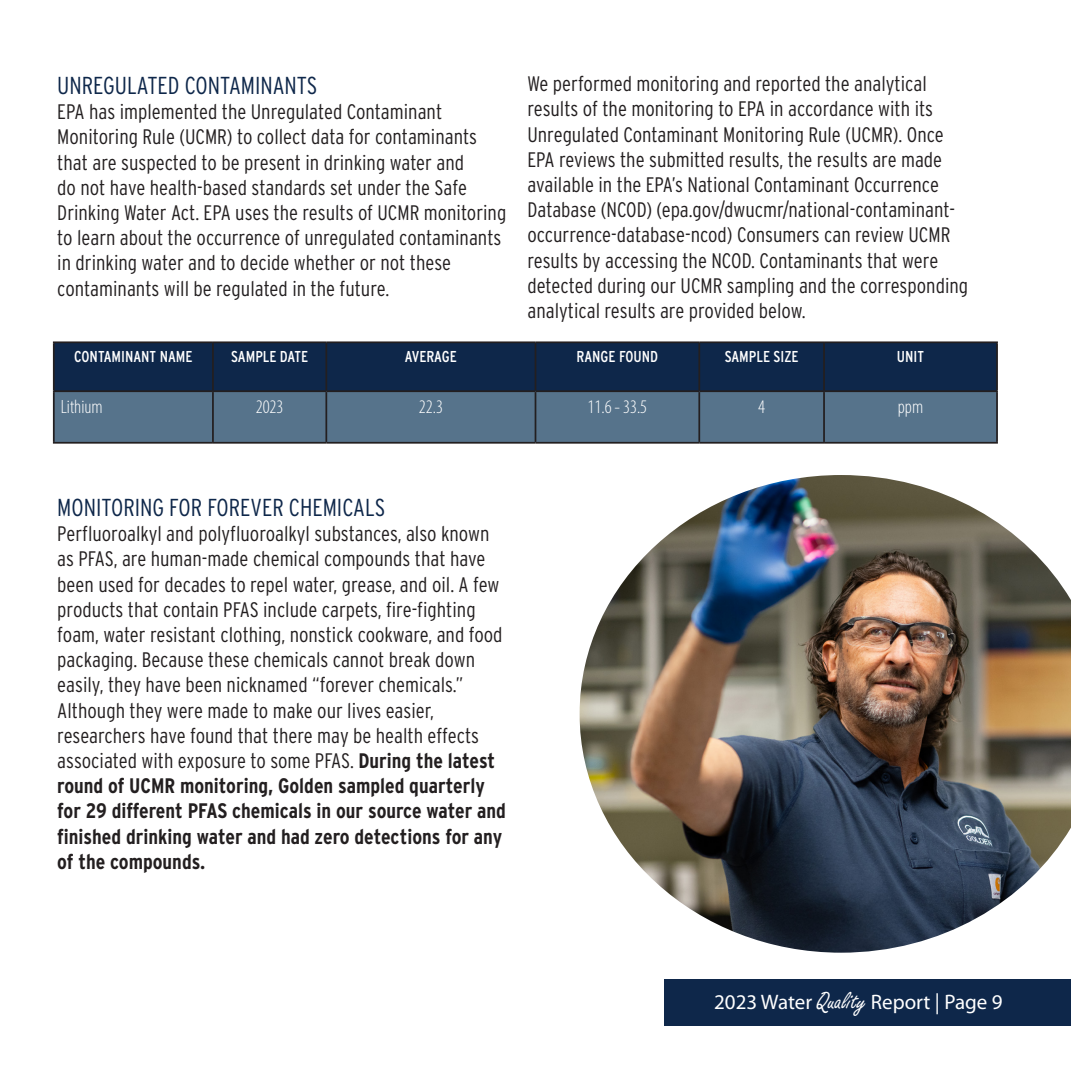
<style>
.page{position:relative;width:1071px;height:1071px;background:#fff}
.page>*{position:absolute;margin:0;border:0;box-sizing:border-box;transform-origin:0 0}
.t1{font:300 24.5px "Interstate Condensed";color:#0e274a}
.t2{font:300 21px/25.2px "Interstate Condensed";color:#231f20}
.t3{font:21px "Myriad Pro";color:#fff}
.t4{font:300 condensed 19.25px "Myriad Pro";color:#fff}
.t5{font:15.75px "Interstate Condensed";color:#fff}
.s1{font-weight:700}
.s2{font-family:"Freestyle Script";font-size:26.25px}
</style>
<div class="page">
<div style="left:664px;top:979px;width:407px;height:47px;background:#0e274a"></div>
<div style="left:55px;top:342px;width:941px;height:49px;background:#0e274a"></div>
<div style="left:55px;top:391px;width:941px;height:52px;background:#56738b"></div>
<hr style="left:53px;top:341px;width:160px;height:2px;background:#231f20">
<hr style="left:53px;top:343px;width:2px;height:47px;background:#231f20">
<hr style="left:213px;top:341px;width:113px;height:2px;background:#231f20">
<hr style="left:212px;top:343px;width:2px;height:47px;background:#231f20">
<hr style="left:326px;top:341px;width:209px;height:2px;background:#231f20">
<hr style="left:325px;top:343px;width:2px;height:47px;background:#231f20">
<hr style="left:536px;top:341px;width:163px;height:2px;background:#231f20">
<hr style="left:535px;top:343px;width:1px;height:47px;background:#231f20">
<hr style="left:699px;top:341px;width:125px;height:2px;background:#231f20">
<hr style="left:698px;top:343px;width:2px;height:47px;background:#231f20">
<hr style="left:824px;top:341px;width:174px;height:2px;background:#231f20">
<hr style="left:823px;top:343px;width:2px;height:47px;background:#231f20">
<hr style="left:996px;top:343px;width:2px;height:47px;background:#231f20">
<hr style="left:53px;top:390px;width:160px;height:2px;background:#231f20">
<hr style="left:53px;top:392px;width:2px;height:50px;background:#231f20">
<hr style="left:213px;top:390px;width:113px;height:2px;background:#231f20">
<hr style="left:212px;top:392px;width:2px;height:50px;background:#231f20">
<hr style="left:326px;top:390px;width:209px;height:2px;background:#231f20">
<hr style="left:325px;top:392px;width:2px;height:50px;background:#231f20">
<hr style="left:536px;top:390px;width:163px;height:2px;background:#231f20">
<hr style="left:535px;top:392px;width:1px;height:50px;background:#231f20">
<hr style="left:699px;top:390px;width:125px;height:2px;background:#231f20">
<hr style="left:698px;top:392px;width:2px;height:50px;background:#231f20">
<hr style="left:824px;top:390px;width:174px;height:2px;background:#231f20">
<hr style="left:823px;top:392px;width:2px;height:50px;background:#231f20">
<hr style="left:996px;top:392px;width:2px;height:50px;background:#231f20">
<hr style="left:53px;top:442px;width:160px;height:2px;background:#231f20">
<hr style="left:213px;top:442px;width:113px;height:2px;background:#231f20">
<hr style="left:326px;top:442px;width:209px;height:2px;background:#231f20">
<hr style="left:536px;top:442px;width:163px;height:2px;background:#231f20">
<hr style="left:699px;top:442px;width:125px;height:2px;background:#231f20">
<hr style="left:824px;top:442px;width:174px;height:2px;background:#231f20">
<img style="left:580px;top:475px;width:491px;height:478px">
<p class="t1" style="left:57px;top:72px;width:262px">UNREGULATED CONTAMINANTS</p>
<p class="t2" style="left:57px;top:99px;width:451px">EPA has implemented the Unregulated Contaminant Monitoring Rule (UCMR) to collect data for contaminants that are suspected to be present in drinking water and<br>do not have health-based standards set under the Safe Drinking Water Act. EPA uses the results of UCMR monitoring to learn about the occurrence of unregulated contaminants in drinking water and to decide whether or not these contaminants will be regulated in the future.</p>
<p class="t2" style="left:527px;top:71px;width:442px">We performed monitoring and reported the analytical results of the monitoring to EPA in accordance with its Unregulated Contaminant Monitoring Rule (UCMR). Once EPA reviews the submitted results, the results are made available in the EPA’s National Contaminant Occurrence Database (NCOD) (epa.gov/dwucmr/national-contaminant&shy;occurrence-database-ncod) Consumers can review UCMR results by accessing the NCOD. Contaminants that were detected during our UCMR sampling and the corresponding analytical results are provided below.</p>
<p class="t5" style="left:74px;top:348px;width:120px">CONTAMINANT NAME</p>
<p class="t5" style="left:231px;top:348px;width:78px">SAMPLE DATE</p>
<p class="t5" style="left:405px;top:348px;width:53px">AVERAGE</p>
<p class="t5" style="left:577px;top:348px;width:83px">RANGE FOUND</p>
<p class="t5" style="left:725px;top:348px;width:75px">SAMPLE SIZE</p>
<p class="t5" style="left:897px;top:348px;width:29px">UNIT</p>
<p class="t4" style="left:61px;top:395px;width:44px">Lithium</p>
<p class="t4" style="left:256px;top:395px;width:29px">2023</p>
<p class="t4" style="left:419px;top:395px;width:26px">22.3</p>
<p class="t4" style="left:588px;top:395px;width:61px">11.6 - 33.5</p>
<p class="t4" style="left:758px;top:395px;width:8px">4</p>
<p class="t4" style="left:898px;top:395px;width:27px">ppm</p>
<p class="t1" style="left:57px;top:494px;width:330px">MONITORING FOR FOREVER CHEMICALS</p>
<p class="t2" style="left:57px;top:521px;width:450px">Perfluoroalkyl and polyfluoroalkyl substances, also known as PFAS, are human-made chemical compounds that have been used for decades to repel water, grease, and oil. A few products that contain PFAS include carpets, fire-fighting foam, water resistant clothing, nonstick cookware, and food packaging. Because these chemicals cannot break down easily, they have been nicknamed “forever chemicals.” Although they were made to make our lives easier, researchers have found that there may be health effects associated with exposure to some PFAS. <span class="s1">During the latest round of UCMR monitoring, Golden sampled quarterly for 29 different PFAS chemicals in our source water and finished drinking water and had zero detections for any of the compounds.</span></p>
<p class="t3" style="left:714px;top:989px;width:290px">2023 Water <span class="s2">Quality</span> Report | Page 9</p>
</div>
